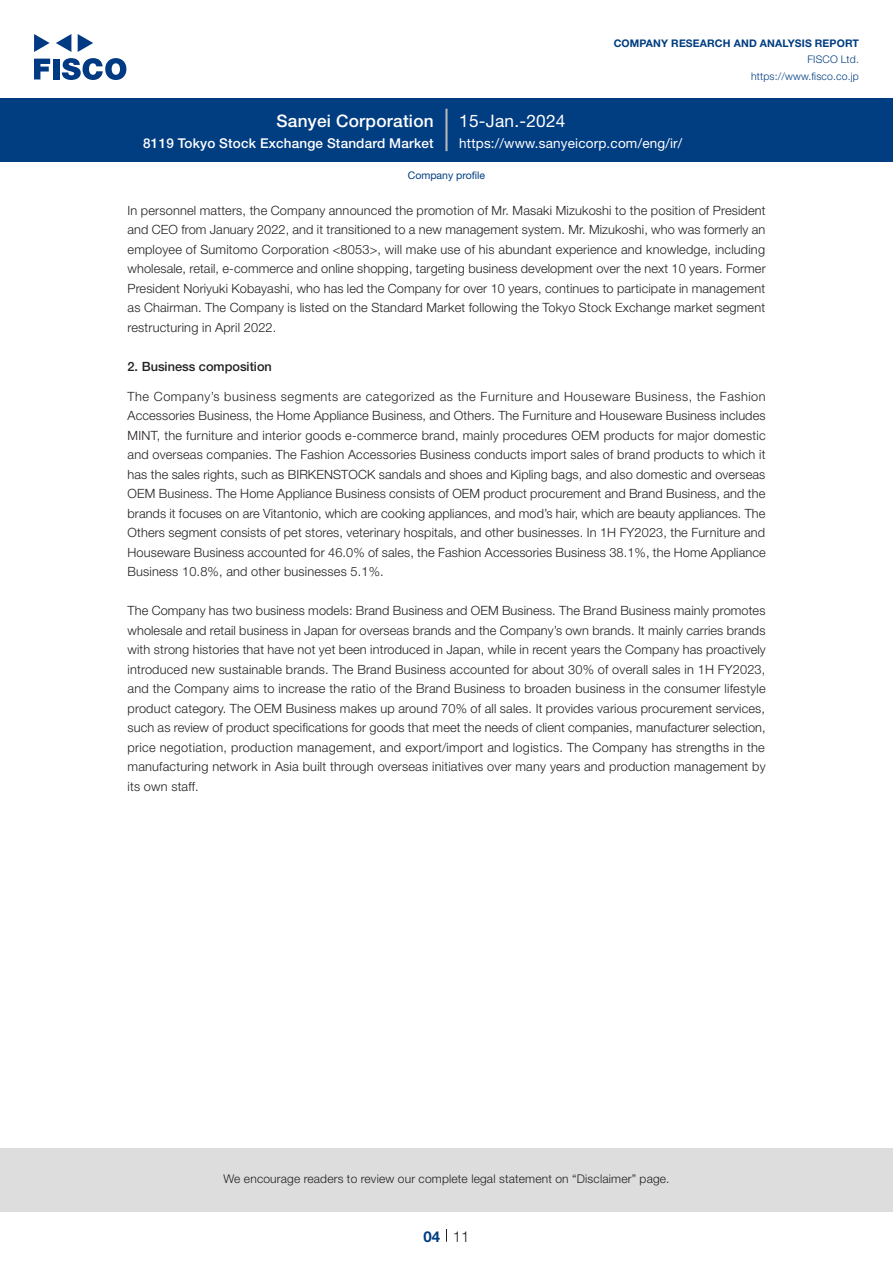
<style>
.page{position:relative;width:893px;height:1263px;background:#fff}
.page>*{position:absolute;margin:0;border:0;box-sizing:border-box;transform-origin:0 0}
.t1{font:500 17.25px "Helvetica Neue LT Std";letter-spacing:.015em;color:#fff}
.t2{font:17.25px "Helvetica Neue LT Std";letter-spacing:.015em;color:#fff}
.t3{font:300 15px "Helvetica Neue LT Std";color:#231f20}
.t4{font:700 15px "Helvetica Neue LT Std";color:#003d81}
.t5{font:500 13.5px "Helvetica Neue LT Std";letter-spacing:.015em;color:#fff}
.t6{font:13.5px "Helvetica Neue LT Std";letter-spacing:.015em;color:#fff}
.本文_e{font:300 12.75px/19.5px "Helvetica Neue LT Std";letter-spacing:.015em;color:#231f20;text-align:justify}
.小タイトル_e{font:500 12.75px "Helvetica Neue LT Std";color:#231f20}
.t7{font:300 12px "Helvetica Neue LT Std";letter-spacing:.015em;color:#231f20}
.t8{font:700 10.5px "Helvetica Neue LT Std";letter-spacing:.015em;color:#003d81}
.t9{font:300 10.5px/16.5px "Helvetica Neue LT Std";letter-spacing:.015em;color:#003d81;text-align:right}
.ヘッダー_e{font:10.5px "Helvetica Neue LT Std";color:#003d81}
</style>
<div class="page">
<div style="left:0;top:1148px;width:893px;height:64px;background:#ddd"></div>
<svg style="left:34px;top:59px;width:16px;height:20px"></svg>
<div style="left:53px;top:59px;width:6px;height:20px;background:#003a83"></div>
<svg style="left:62px;top:58px;width:64px;height:22px"></svg>
<svg style="left:34px;top:34px;width:16px;height:18px"></svg>
<svg style="left:78px;top:34px;width:15px;height:18px"></svg>
<svg style="left:56px;top:34px;width:15px;height:18px"></svg>
<div style="left:0;top:98px;width:893px;height:64px;background:#003d81"></div>
<hr style="left:445px;top:109px;width:3px;height:42px;background:#b5b5b6">
<svg style="left:446px;top:1229px;width:1px;height:13px"></svg>
<h1 class="t1" style="left:276px;top:110px;width:159px">Sanyei Corporation</h1>
<p class="t5" style="left:143px;top:135px;width:292px">8119 Tokyo Stock Exchange Standard Market</p>
<h1 class="t2" style="left:459px;top:110px;width:108px">15-Jan.-2024</h1>
<p class="t8" style="left:614px;top:37px;width:247px">COMPANY RESEARCH AND ANALYSIS REPORT</p>
<p class="t9" style="left:751px;top:51px;width:109px">FISCO Ltd. https://www.fisco.co j p.</p>
<p class="t6" style="left:459px;top:135px;width:225px">https://www.sanyeicorp.com/eng /i r/</p>
<p class="ヘッダー_e" style="left:408px;top:169px;width:79px">Company profile</p>
<p class="本文_e" style="left:128px;top:200px;width:640px">In personnel matters, the Company announced the promotion of Mr. Masaki Mizukoshi to the position of President and CEO from January 2022, and it transitioned to a new management system. Mr. Mizukoshi, who was formerly an employee of Sumitomo Corporation &lt;8053&gt;, will make use of his abundant experience and knowledge, including wholesale, retail -e, commerce and online shopping, targeting business development over the next 10 years. Former President Noriyuki Kobayashi, who has led the Company for over 10 years, continues to participate in management as Chairman. The Company is listed on the Standard Market following the Tokyo Stock Exchange market segment restructuring in April 2022.</p>
<p class="小タイトル_e" style="left:128px;top:359px;width:146px">2. Business composition</p>
<p class="本文_e" style="left:128px;top:386px;width:640px">The Company s’ business segments are categorized as the Furniture and Houseware Business, the Fashion Accessories Business, the Home Appliance Business, and Others. The Furniture and Houseware Business includes MINT, the furniture and interior goods -e commerce brand, mainly procedures OEM products for major domestic and overseas companies. The Fashion Accessories Business conducts import sales of brand products to which it has the sales rights, such as BIRKENSTOCK sandals and shoes and Kipling bags, and also domestic and overseas OEM Business. The Home Appliance Business consists of OEM product procurement and Brand Business, and the brands it focuses on are Vitantonio, which are cooking appliances, and mod s’ hair, which are beauty appliances. The Others segment consists of pet stores, veterinary hospitals, and other businesses In. H1 FY2023, the Furniture and Houseware Business accounted for 46.0% of sales, the Fashion Accessories Business 38.1%, the Home Appliance Business 10.8%, and other businesses 5.1%.</p>
<p class="本文_e" style="left:128px;top:601px;width:640px">The Company has two business models: Brand Business and OEM Business. The Brand Business mainly promotes wholesale and retail business in Japan for overseas brands and the Company s’ own brands It. mainly carries brands with strong histories that have not yet been introduced in Japan, while in recent years the Company has proactively introduced new sustainable brands. The Brand Business accounted for about 30% of overall sales in H1 FY2023, and the Company aims to increase the ratio of the Brand Business to broaden business in the consumer lifestyle product category. The OEM Business makes up around 70% of all sales It. provides various procurement services, such as review of product specifications for goods that meet the needs of client companies, manufacturer selection, price negotiation, production management, and export/import and logistics. The Company has strengths in the manufacturing network in Asia built through overseas initiatives over many years and production management by its own staff.</p>
<p class="t7" style="left:223px;top:1171px;width:448px">We encourage readers to review our complete legal statement on “Disclaimer” page.</p>
<p class="t4" style="left:423px;top:1227px;width:18px">04</p>
<p class="t3" style="left:453px;top:1227px;width:18px">11</p>
</div>
